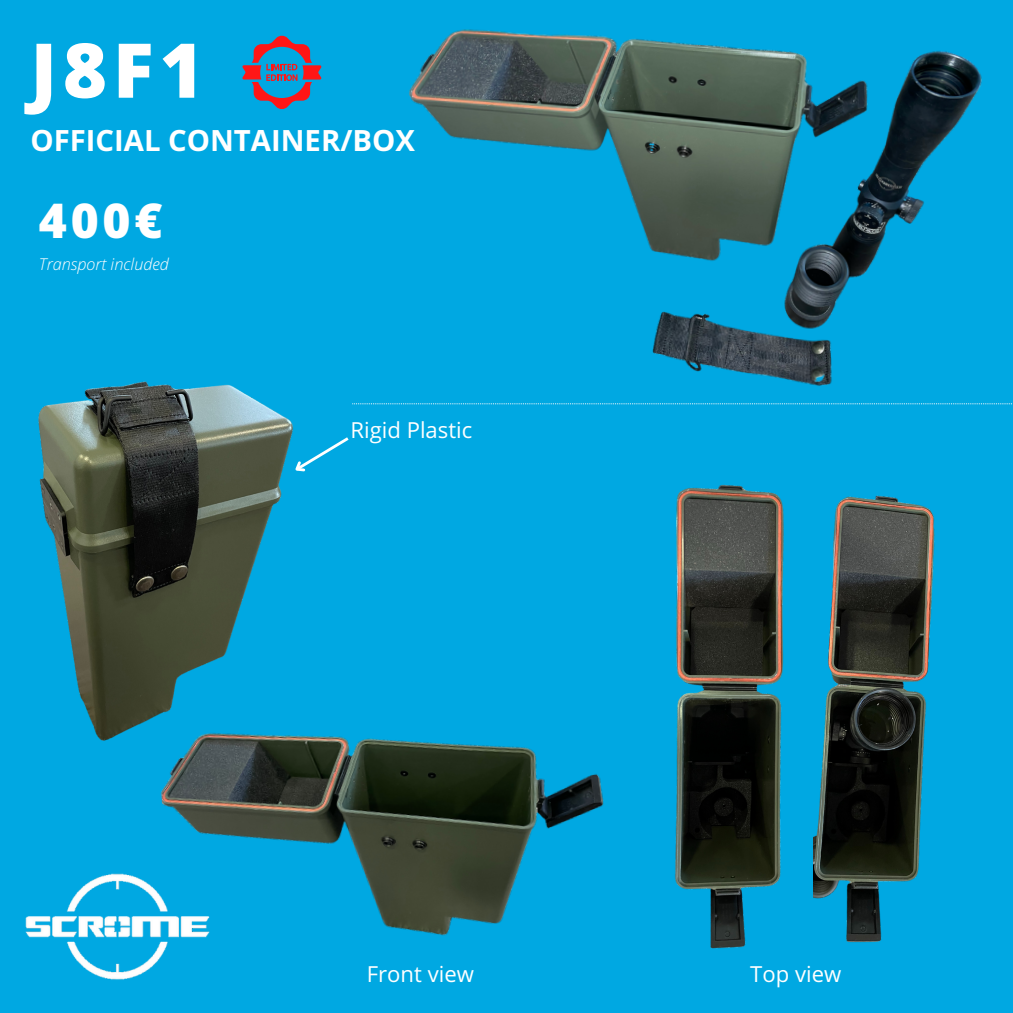
<style>
.page{position:relative;width:1013px;height:1013px;background:#fff}
.page>*{position:absolute;margin:0;border:0;box-sizing:border-box;transform-origin:0 0}
.t1{font:800 75.5px "Open Sans Hebrew";color:#fff}
.t2{font:800 48px "Open Sans Hebrew";color:#fff}
.t3{font:700 29.25px "Open Sans Hebrew";color:#fff}
.t4{font:22.12px "Open Sans Hebrew";color:#fff}
.t5{font:italic 300 16.25px "Open Sans Hebrew";color:#fff}
</style>
<div class="page">
<div style="left:0;top:0;width:1012px;height:1012px;background:#00a8e2"></div>
<svg style="left:295px;top:437px;width:54px;height:35px"></svg>
<svg style="left:242px;top:35px;width:80px;height:75px"></svg>
<img style="left:38px;top:381px;width:255px;height:360px">
<img style="left:374px;top:29px;width:638px;height:376px">
<img style="left:813px;top:495px;width:122px;height:448px">
<img style="left:675px;top:484px;width:109px;height:465px">
<svg style="left:352px;top:403px;width:660px;height:1px"></svg>
<img style="left:150px;top:600px;width:454px;height:336px">
<img style="left:25px;top:867px;width:188px;height:113px">
<h1 class="t1" style="left:30px;top:17px;width:175px">J8F1</h1>
<h3 class="t3" style="left:30px;top:120px;width:386px">OFFICIAL CONTAINER/BOX</h3>
<h2 class="t2" style="left:39px;top:186px;width:125px">400€</h2>
<p class="t5" style="left:39px;top:252px;width:131px">Transport included</p>
<p class="t4" style="left:350px;top:414px;width:123px">Rigid Plastic</p>
<p class="t4" style="left:367px;top:958px;width:109px">Front view</p>
<p class="t4" style="left:750px;top:958px;width:93px">Top view</p>
</div>
